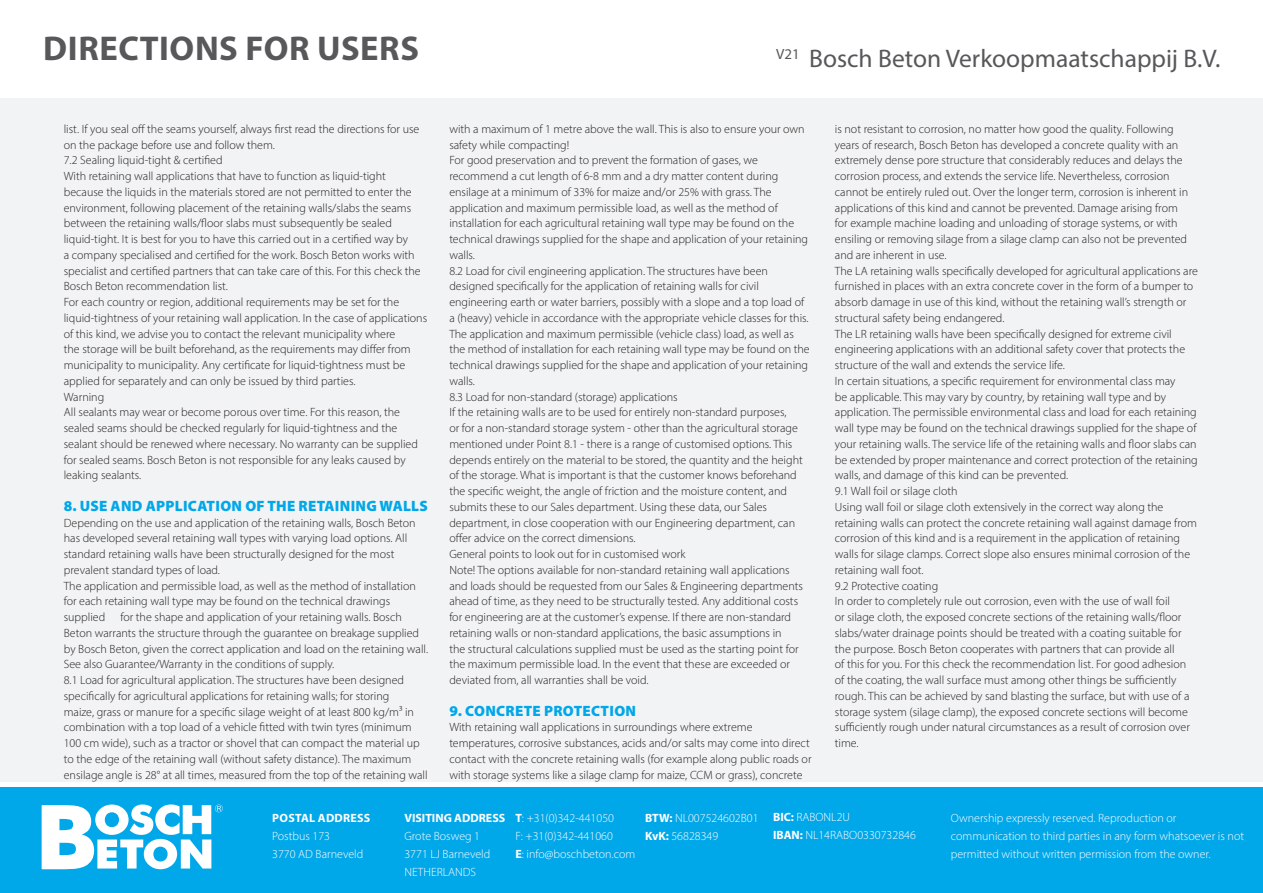
<style>
.page{position:relative;width:1263px;height:893px;background:#fff}
.page>*{position:absolute;margin:0;border:0;box-sizing:border-box;transform-origin:0 0}
.t1{font:700 34.5px "Myriad Pro";letter-spacing:.02em;color:#57585a}
.t2{font:25.5px "Myriad Pro";color:#57585a}
.t3{font:900 15px "Myriad Pro";letter-spacing:.02em;color:#00a7e9}
.t4{font:300 12px/15.8px "Myriad Pro";color:#231f20}
.t5{font:300 12px/18px "Myriad Pro";color:#fff}
.t6{font:700 12px "Myriad Pro";color:#fff}
.t7{font:700 12px "Myriad Pro";letter-spacing:.02em;color:#fff}
.s1{font-weight:700}
</style>
<div class="page">
<div style="left:0;top:787px;width:1263px;height:106px;background:#00a7e9"></div>
<svg style="left:42px;top:804px;width:181px;height:65px"></svg>
<div style="left:0;top:98px;width:1263px;height:684px;background:#f2f3f4"></div>
<p class="t1" style="left:43px;top:26px;width:377px">DIRECTIONS FOR USERS</p>
<p class="t4" style="left:64px;top:121px;width:357px">list. If you seal off the seams yourself, always first read the directions for use on the package before use and follow them.</p>
<p class="t4" style="left:64px;top:152px;width:160px">7.2 Sealing liquid-tight &amp; certified</p>
<p class="t4" style="left:64px;top:168px;width:358px">With retaining wall applications that have to function as liquid-tight because the liquids in the materials stored are not permitted to enter the environment, following placement of the retaining walls/slabs the seams between the retaining walls/floor slabs must subsequently be sealed liquid-tight. It is best for you to have this carried out in a certified way by<br>a company specialised and certified for the work. Bosch Beton works with specialist and certified partners that can take care of this. For this check the Bosch Beton recommendation list.</p>
<p class="t4" style="left:64px;top:294px;width:365px">For each country or region, additional requirements may be set for the liquid-tightness of your retaining wall application. In the case of applications of this kind, we advise you to contact the relevant municipality where<br>the storage will be built beforehand, as the requirements may differ from municipality to municipality. Any certificate for liquid-tightness must be applied for separately and can only be issued by third parties.</p>
<p class="t4" style="left:64px;top:389px;width:42px">Warning</p>
<p class="t4" style="left:64px;top:404px;width:356px">All sealants may wear or become porous over time. For this reason, the sealed seams should be checked regularly for liquid-tightness and the sealant should be renewed where necessary. No warranty can be supplied for sealed seams. Bosch Beton is not responsible for any leaks caused by leaking sealants.</p>
<p class="t3" style="left:64px;top:496px;width:366px">8. USE AND APPLICATION OF THE RETAINING WALLS</p>
<p class="t4" style="left:64px;top:515px;width:353px">Depending on the use and application of the retaining walls, Bosch Beton has developed several retaining wall types with varying load options. All standard retaining walls have been structurally designed for the most prevalent standard types of load.</p>
<p class="t4" style="left:64px;top:578px;width:354px">The application and permissible load, as well as the method of installation for each retaining wall type may be found on the technical drawings supplied</p>
<p class="t4" style="left:64px;top:609px;width:366px;text-indent:57px">for the shape and application of your retaining walls. Bosch Beton warrants the structure through the guarantee on breakage supplied by Bosch Beton, given the correct application and load on the retaining wall.<br>See also Guarantee/Warranty in the conditions of supply.</p>
<p class="t4" style="left:64px;top:672px;width:365px">8.1 Load for agricultural application. The structures have been designed specifically for agricultural applications for retaining walls; for storing<br>maize, grass or manure for a specific silage weight of at least 800 kg/m³ in combination with a top load of a vehicle fitted with twin tyres (minimum 100 cm wide), such as a tractor or shovel that can compact the material up to the edge of the retaining wall (without safety distance). The maximum ensilage angle is 28° at all times, measured from the top of the retaining wall</p>
<p class="t2" style="left:776px;top:43px;width:446px"><sup>V21</sup> Bosch Beton Verkoopmaatschappij B.V.</p>
<p class="t4" style="left:449px;top:121px;width:357px">with a maximum of 1 metre above the wall. This is also to ensure your own safety while compacting!</p>
<p class="t4" style="left:449px;top:152px;width:360px">For good preservation and to prevent the formation of gases, we recommend a cut length of 6-8 mm and a dry matter content during ensilage at a minimum of 33% for maize and/or 25% with grass. The application and maximum permissible load, as well as the method of installation for each agricultural retaining wall type may be found on the technical drawings supplied for the shape and application of your retaining walls.</p>
<p class="t4" style="left:449px;top:263px;width:362px">8.2 Load for civil engineering application. The structures have been designed specifically for the application of retaining walls for civil engineering earth or water barriers, possibly with a slope and a top load of a (heavy) vehicle in accordance with the appropriate vehicle classes for this.<br>The application and maximum permissible (vehicle class) load, as well as the method of installation for each retaining wall type may be found on the technical drawings supplied for the shape and application of your retaining walls.</p>
<p class="t4" style="left:449px;top:389px;width:230px">8.3 Load for non-standard (storage) applications</p>
<p class="t4" style="left:449px;top:404px;width:355px">If the retaining walls are to be used for entirely non-standard purposes,<br>or for a non-standard storage system - other than the agricultural storage mentioned under Point 8.1 - there is a range of customised options. This depends entirely on the material to be stored, the quantity and the height of the storage. What is important is that the customer knows beforehand the specific weight, the angle of friction and the moisture content, and submits these to our Sales department. Using these data, our Sales department, in close cooperation with our Engineering department, can offer advice on the correct dimensions.</p>
<p class="t4" style="left:449px;top:546px;width:238px">General points to look out for in customised work</p>
<p class="t4" style="left:449px;top:562px;width:355px">Note! The options available for non-standard retaining wall applications and loads should be requested from our Sales &amp; Engineering departments ahead of time, as they need to be structurally tested. Any additional costs for engineering are at the customer’s expense. If there are non-standard retaining walls or non-standard applications, the basic assumptions in<br>the structural calculations supplied must be used as the starting point for the maximum permissible load. In the event that these are exceeded or deviated from, all warranties shall be void.</p>
<p class="t3" style="left:449px;top:700px;width:188px">9. CONCRETE PROTECTION</p>
<p class="t4" style="left:449px;top:719px;width:364px">With retaining wall applications in surroundings where extreme temperatures, corrosive substances, acids and/or salts may come into direct contact with the concrete retaining walls (for example along public roads or with storage systems like a silage clamp for maize, CCM or grass), concrete</p>
<p class="t4" style="left:835px;top:121px;width:355px">is not resistant to corrosion, no matter how good the quality. Following years of research, Bosch Beton has developed a concrete quality with an extremely dense pore structure that considerably reduces and delays the corrosion process, and extends the service life. Nevertheless, corrosion cannot be entirely ruled out. Over the longer term, corrosion is inherent in applications of this kind and cannot be prevented. Damage arising from for example machine loading and unloading of storage systems, or with ensiling or removing silage from a silage clamp can also not be prevented and are inherent in use.</p>
<p class="t4" style="left:835px;top:263px;width:365px">The LA retaining walls specifically developed for agricultural applications are furnished in places with an extra concrete cover in the form of a bumper to absorb damage in use of this kind, without the retaining wall’s strength or structural safety being endangered.</p>
<p class="t4" style="left:835px;top:326px;width:352px">The LR retaining walls have been specifically designed for extreme civil engineering applications with an additional safety cover that protects the structure of the wall and extends the service life.</p>
<p class="t4" style="left:835px;top:373px;width:364px">In certain situations, a specific requirement for environmental class may<br>be applicable. This may vary by country, by retaining wall type and by application. The permissible environmental class and load for each retaining wall type may be found on the technical drawings supplied for the shape of your retaining walls. The service life of the retaining walls and floor slabs can be extended by proper maintenance and correct protection of the retaining walls, and damage of this kind can be prevented.</p>
<p class="t4" style="left:835px;top:483px;width:124px">9.1 Wall foil or silage cloth</p>
<p class="t4" style="left:835px;top:499px;width:364px">Using wall foil or silage cloth extensively in the correct way along the retaining walls can protect the concrete retaining wall against damage from corrosion of this kind and is a requirement in the application of retaining walls for silage clamps. Correct slope also ensures minimal corrosion of the retaining wall foot.</p>
<p class="t4" style="left:835px;top:578px;width:105px">9.2 Protective coating</p>
<p class="t4" style="left:835px;top:593px;width:356px">In order to completely rule out corrosion, even with the use of wall foil<br>or silage cloth, the exposed concrete sections of the retaining walls/floor slabs/water drainage points should be treated with a coating suitable for the purpose. Bosch Beton cooperates with partners that can provide all<br>of this for you. For this check the recommendation list. For good adhesion of the coating, the wall surface must among other things be sufficiently rough. This can be achieved by sand blasting the surface, but with use of a storage system (silage clamp), the exposed concrete sections will become sufficiently rough under natural circumstances as a result of corrosion over time.</p>
<p class="t7" style="left:272px;top:810px;width:100px">POSTAL ADDRESS</p>
<p class="t5" style="left:272px;top:827px;width:93px">Postbus 173<br>3770 AD Barneveld</p>
<p class="t6" style="left:404px;top:810px;width:102px">VISITING ADDRESS</p>
<p class="t5" style="left:404px;top:827px;width:87px">Grote Bosweg 1<br>3771 LJ Barneveld<br>NETHERLANDS</p>
<p class="t5" style="left:515px;top:809px;width:121px"><span class="s1">T</span>: +31(0)342-441050<br>F: +31(0)342-441060<br><span class="s1">E</span>: info@boschbeton.com</p>
<p class="t5" style="left:645px;top:809px;width:115px"><span class="s1">BTW:</span> NL007524602B01<br><span class="s1">KvK:</span> 56828349</p>
<p class="t5" style="left:773px;top:808px;width:144px"><span class="s1">BIC:</span> RABONL2U<br><span class="s1">IBAN:</span> NL14RABO0330732846</p>
<p class="t5" style="left:951px;top:809px;width:295px">Ownership expressly reserved. Reproduction or communication to third parties in any form whatsoever is not permitted without written permission from the owner.</p>
</div>
